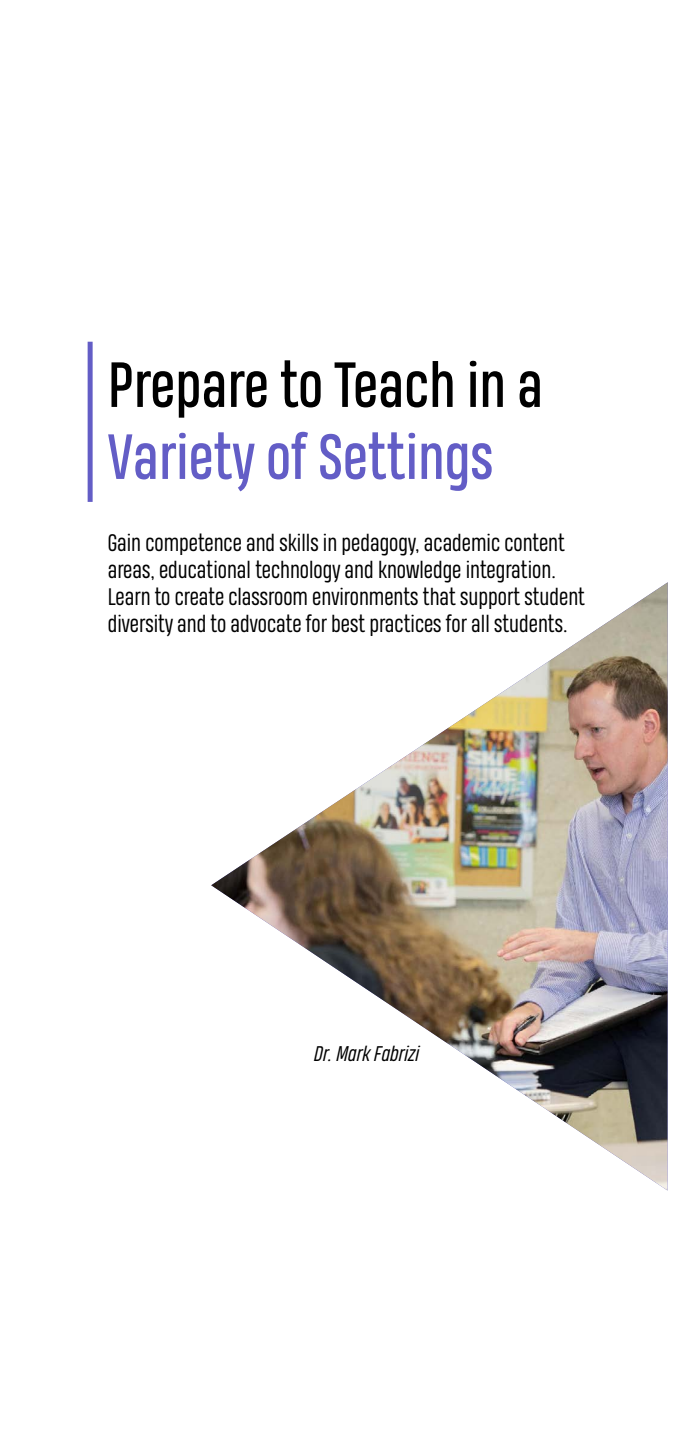
<style>
.page{position:relative;width:685px;height:1440px;background:#fff}
.page>*{position:absolute;margin:0;border:0;box-sizing:border-box;transform-origin:0 0}
.t1{font:60px "Heading Pro";color:#000}
.t2{font:60px "Heading Pro";color:#635dc6}
.t3{font:22.5px/27px "Heading Pro";color:#000}
.t4{font:italic 20px "Heading Pro";color:#000}
</style>
<div class="page">
<img style="left:211px;top:583px;width:456px;height:607px">
<hr style="left:88px;top:342px;width:4px;height:160px;background:#635dc6">
<h1 class="t1" style="left:108px;top:350px;width:436px">Prepare to Teach in a</h1>
<h1 class="t2" style="left:108px;top:422px;width:387px">Variety of Settings</h1>
<p class="t3" style="left:108px;top:530px;width:478px">Gain competence and skills in pedagogy, academic content areas, educational technology and knowledge integration.<br>Learn to create classroom environments that support student diversity and to advocate for best practices for all students.</p>
<p class="t4" style="left:312px;top:1043px;width:106px">Dr. Mark Fabrizi</p>
</div>
